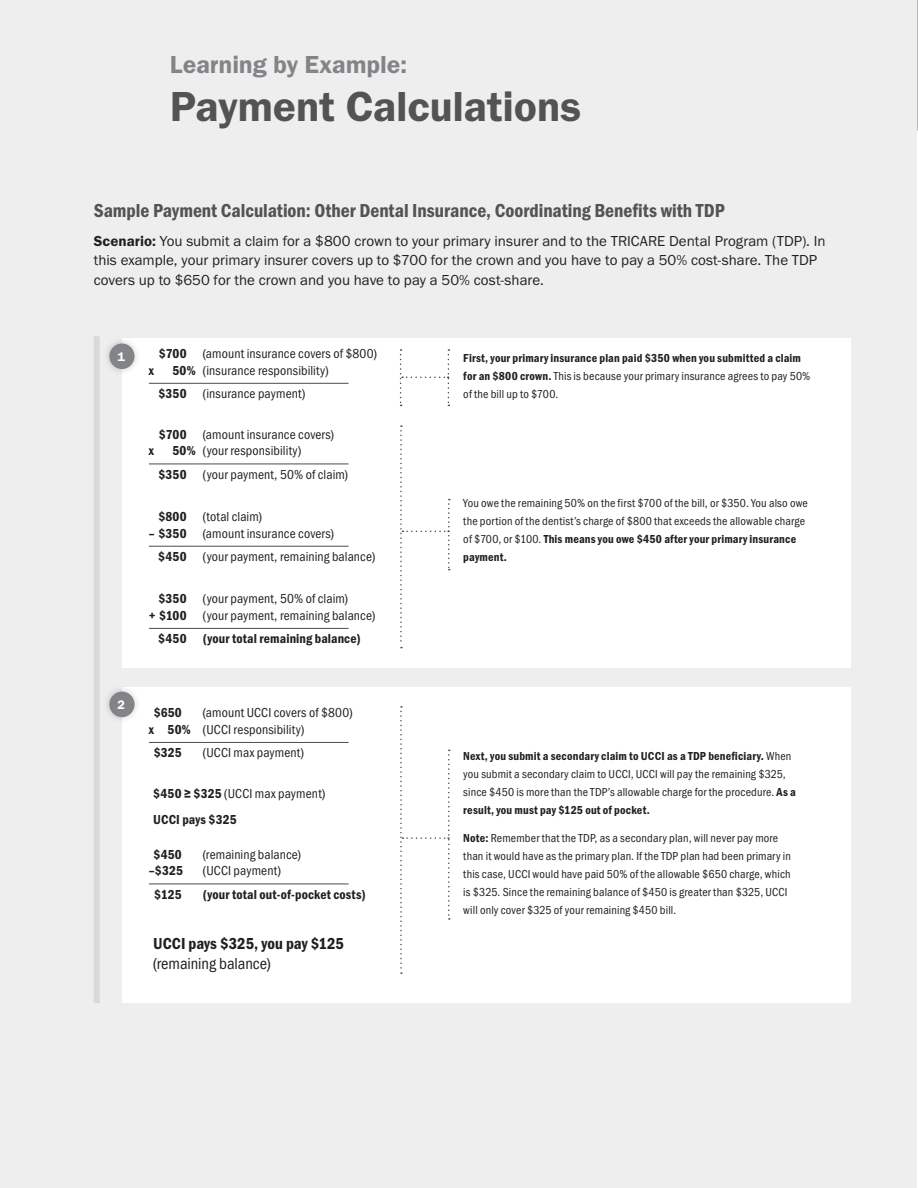
<style>
.page{position:relative;width:918px;height:1188px;background:#fff}
.page>*{position:absolute;margin:0;border:0;box-sizing:border-box;transform-origin:0 0}
.t1{font:43.5px "Franklin Gothic URW Dem";letter-spacing:-.01em;color:#535355}
.t2{font:25.5px "Franklin Gothic URW Dem";letter-spacing:-.005em;color:#828487}
.Sidebar_H2{font:19.5px "Franklin Gothic URW Con Dem";color:#535355}
.Sidebar_-_P{font:16.5px/19.5px "Franklin Gothic URW Con Dem";color:#231f20}
.Sidebar_-_P-2{font:15px/19.5px "Franklin Gothic URW Boo";color:#231f20}
.Sidebar_-_P-3{font:13.5px/16.5px "Franklin Gothic URW Cond";letter-spacing:.01em;color:#231f20}
.Sidebar_-_P-4{font:13.5px "Franklin Gothic URW Con Dem";letter-spacing:.01em;color:#231f20}
.t3{font:12.75px "Franklin Gothic URW Dem";color:#fff}
.Body_Copy_-_Cells{font:12px/18px "Franklin Gothic URW Cond";letter-spacing:.01em;color:#231f20}
.Sidebar_-_P-5{font:12px/18px "Franklin Gothic URW Cond";letter-spacing:.015em;color:#231f20}
.Body_Copy_-_Cells-2{font:12px/18px "Franklin Gothic URW Con Dem";letter-spacing:.015em;color:#231f20}
.s1{font-family:"Franklin Gothic URW Dem"}
.s2{font-family:"Franklin Gothic URW Con Dem"}
.s3{font-family:"Franklin Gothic URW Cond"}
</style>
<div class="page">
<svg style="left:916px;top:0;width:2px;height:146px"></svg>
<div style="left:0;top:0;width:916px;height:1188px;background:#eeeeef"></div>
<div style="left:94px;top:336px;width:6px;height:667px;background:#d8d9db"></div>
<div style="left:122px;top:338px;width:729px;height:330px;background:#fff"></div>
<div style="left:102px;top:336px;width:40px;height:40px;background:#231f20;opacity:.2"></div>
<div style="left:109px;top:343px;width:26px;height:26px;background:#828487;border-radius:50%"></div>
<hr style="left:149px;top:383px;width:200px;height:1px;background:#4b4c4d">
<hr style="left:149px;top:464px;width:200px;height:1px;background:#4b4c4d">
<hr style="left:149px;top:546px;width:200px;height:1px;background:#4b4c4d">
<hr style="left:149px;top:628px;width:200px;height:1px;background:#4b4c4d">
<div style="left:122px;top:687px;width:729px;height:316px;background:#fff"></div>
<div style="left:102px;top:684px;width:40px;height:40px;background:#231f20;opacity:.2"></div>
<div style="left:109px;top:692px;width:26px;height:25px;background:#828487;border-radius:50%"></div>
<hr style="left:149px;top:742px;width:200px;height:1px;background:#4b4c4d">
<svg style="left:400px;top:349px;width:49px;height:57px"></svg>
<svg style="left:400px;top:425px;width:50px;height:223px"></svg>
<svg style="left:400px;top:706px;width:50px;height:268px"></svg>
<hr style="left:149px;top:884px;width:200px;height:1px;background:#4b4c4d">
<p class="t2" style="left:170px;top:49px;width:239px">Learning by Example:</p>
<p class="t1" style="left:170px;top:80px;width:413px">Payment Calculations</p>
<p class="Sidebar_H2" style="left:94px;top:197px;width:632px">Sample Payment Calculation: Other Dental Insurance, Coordinating Benefits with TDP</p>
<p class="Sidebar_-_P-2" style="left:94px;top:231px;width:733px"><span class="s1">Scenario:</span> You submit a claim for a $800 crown to your primary insurer and to the TRICARE Dental Program (TDP). In this example, your primary insurer covers up to $700 for the crown and you have to pay a 50% cost-share. The TDP covers up to $650 for the crown and you have to pay a 50% cost-share.</p>
<p class="Sidebar_-_P-3" style="left:159px;top:345px;width:220px"><span class="s2">$700</span> (amount insurance covers of $800)</p>
<p class="t3" style="left:118px;top:348px;width:9px">1</p>
<p class="Body_Copy_-_Cells-2" style="left:463px;top:348px;width:349px">First, your primary insurance plan paid $350 when you submitted a claim for an $800 crown. <span class="s3">This is because your primary insurance agrees to pay 50% of the bill up to $700.</span></p>
<p class="Sidebar_-_P-4" style="left:149px;top:361px;width:7px">x</p>
<p class="Sidebar_-_P-3" style="left:172px;top:361px;width:158px"><span class="s2">50%</span> (insurance responsibility)</p>
<p class="Sidebar_-_P-3" style="left:158px;top:384px;width:148px"><span class="s2">$350</span> (insurance payment)</p>
<p class="Sidebar_-_P-3" style="left:159px;top:425px;width:177px"><span class="s2">$700</span> (amount insurance covers)</p>
<p class="Sidebar_-_P-4" style="left:149px;top:442px;width:7px">x</p>
<p class="Sidebar_-_P-3" style="left:172px;top:442px;width:130px"><span class="s2">50%</span> (your responsibility)</p>
<p class="Sidebar_-_P-3" style="left:158px;top:465px;width:191px"><span class="s2">$350</span> (your payment, 50% of claim)</p>
<p class="Sidebar_-_P-3" style="left:158px;top:508px;width:105px"><span class="s2">$800</span> (total claim)</p>
<p class="Sidebar_-_P-3" style="left:149px;top:524px;width:187px"><span class="s2">– $350</span> (amount insurance covers)</p>
<p class="Sidebar_-_P-3" style="left:158px;top:547px;width:218px"><span class="s2">$450</span> (your payment, remaining balance)</p>
<p class="Sidebar_-_P-3" style="left:149px;top:590px;width:228px;text-indent:10px"><span class="s2">$350</span> (your payment, 50% of claim)<br><span class="s2">+ $100</span> (your payment, remaining balance)</p>
<p class="Sidebar_-_P-4" style="left:158px;top:630px;width:204px">$450 (your total remaining balance)</p>
<p class="Sidebar_-_P-5" style="left:463px;top:493px;width:346px">You owe the remaining 50% on the first $700 of the bill, or $350. You also owe the portion of the dentist’s charge of $800 that exceeds the allowable charge of $700, or $100. <span class="s2">This means you owe $450 after your primary insurance payment.</span></p>
<p class="t3" style="left:118px;top:697px;width:9px">2</p>
<p class="Sidebar_-_P-4" style="left:154px;top:704px;width:30px">$650</p>
<p class="Sidebar_-_P-3" style="left:149px;top:704px;width:205px;text-indent:54px">(amount UCCI covers of $800) <span class="s2">x 50%</span> (UCCI responsibility)</p>
<p class="Sidebar_-_P-4" style="left:154px;top:744px;width:30px">$325</p>
<p class="Sidebar_-_P-3" style="left:203px;top:744px;width:103px">(UCCI max payment)</p>
<p class="Sidebar_-_P-3" style="left:153px;top:784px;width:174px"><span class="s2">$450 ≥ $325</span> (UCCI max payment)</p>
<p class="Sidebar_-_P-4" style="left:153px;top:810px;width:85px">UCCI pays $325</p>
<p class="Sidebar_-_P-4" style="left:153px;top:845px;width:30px">$450</p>
<p class="Sidebar_-_P-3" style="left:203px;top:845px;width:100px">(remaining balance)</p>
<p class="Sidebar_-_P-4" style="left:149px;top:862px;width:36px">–$325</p>
<p class="Sidebar_-_P-3" style="left:203px;top:862px;width:79px">(UCCI payment)</p>
<p class="Sidebar_-_P-4" style="left:154px;top:885px;width:29px">$125</p>
<p class="Sidebar_-_P-4" style="left:203px;top:885px;width:164px">(your total out-of-pocket costs)</p>
<p class="Sidebar_-_P" style="left:153px;top:933px;width:192px">UCCI pays $325, you pay $125 <span class="s3">(remaining balance)</span></p>
<p class="Body_Copy_-_Cells" style="left:463px;top:747px;width:334px"><span class="s2">Next, you submit a secondary claim to UCCI as a TDP beneficiary.</span> When you submit a secondary claim to UCCI, UCCI will pay the remaining $325, since $450 is more than the TDP’s allowable charge for the procedure. <span class="s2">As a result, you must pay $125 out of pocket.</span></p>
<p class="Body_Copy_-_Cells" style="left:463px;top:828px;width:329px"><span class="s2">Note:</span> Remember that the TDP, as a secondary plan, will never pay more than it would have as the primary plan. If the TDP plan had been primary in this case, UCCI would have paid 50% of the allowable $650 charge, which is $325. Since the remaining balance of $450 is greater than $325, UCCI will only cover $325 of your remaining $450 bill.</p>
</div>
